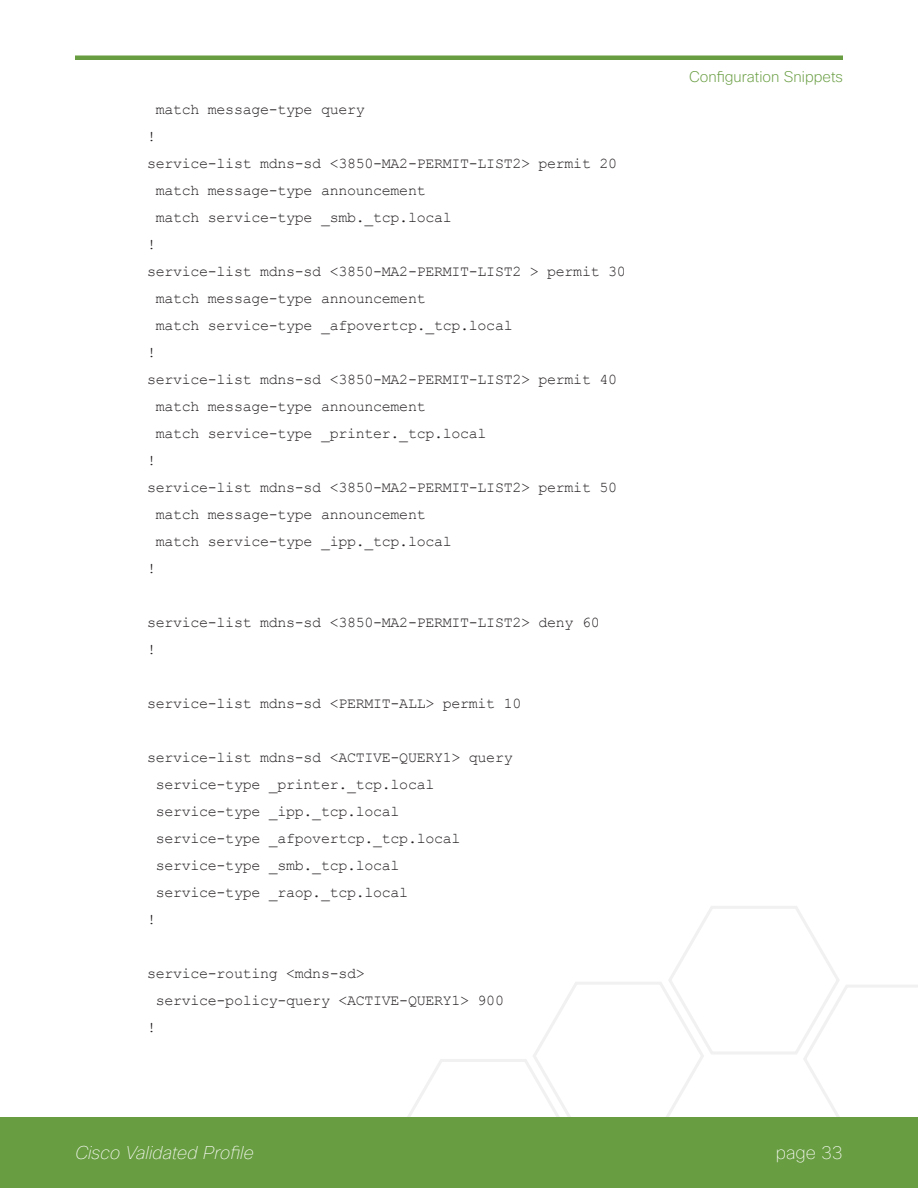
<style>
.page{position:relative;width:918px;height:1188px;background:#fff}
.page>*{position:absolute;margin:0;border:0;box-sizing:border-box;transform-origin:0 0}
.t1{font:italic 100 18px "Cisco Sans";color:#fff}
.t2{font:100 18px "Cisco Sans";color:#fff}
.t3{font:15px/27px "Courier New";letter-spacing:-.02em;color:#231f20}
.t4{font:200 15px "Cisco Sans";color:#689d41}
</style>
<div class="page">
<svg style="left:396px;top:906px;width:522px;height:212px"></svg>
<div style="left:0;top:1118px;width:918px;height:70px;background:#689d41"></div>
<hr style="left:75px;top:56px;width:768px;height:4px;background:#689d41">
<p class="t3" style="left:156px;top:96px;width:211px">match message-type query</p>
<p class="t3" style="left:147px;top:123px;width:10px">!</p>
<p class="t3" style="left:147px;top:150px;width:472px">service-list mdns-sd &lt;3850-MA2-PERMIT-LIST2&gt; permit 20</p>
<p class="t3" style="left:156px;top:177px;width:271px">match message-type announcement</p>
<p class="t3" style="left:156px;top:204px;width:298px">match service-type _smb._tcp.local</p>
<p class="t3" style="left:147px;top:231px;width:10px">!</p>
<p class="t3" style="left:147px;top:258px;width:480px">service-list mdns-sd &lt;3850-MA2-PERMIT-LIST2 &gt; permit 30</p>
<p class="t3" style="left:156px;top:285px;width:271px">match message-type announcement</p>
<p class="t3" style="left:156px;top:312px;width:359px">match service-type _afpovertcp._tcp.local</p>
<p class="t3" style="left:147px;top:339px;width:10px">!</p>
<p class="t3" style="left:147px;top:366px;width:472px">service-list mdns-sd &lt;3850-MA2-PERMIT-LIST2&gt; permit 40</p>
<p class="t3" style="left:156px;top:393px;width:271px">match message-type announcement</p>
<p class="t3" style="left:156px;top:420px;width:332px">match service-type _printer._tcp.local</p>
<p class="t3" style="left:147px;top:447px;width:10px">!</p>
<p class="t3" style="left:147px;top:474px;width:472px">service-list mdns-sd &lt;3850-MA2-PERMIT-LIST2&gt; permit 50</p>
<p class="t3" style="left:156px;top:501px;width:271px">match message-type announcement</p>
<p class="t3" style="left:156px;top:528px;width:298px">match service-type _ipp._tcp.local</p>
<p class="t3" style="left:147px;top:555px;width:10px">!</p>
<p class="t3" style="left:147px;top:609px;width:454px">service-list mdns-sd &lt;3850-MA2-PERMIT-LIST2&gt; deny 60 !</p>
<p class="t3" style="left:147px;top:690px;width:376px">service-list mdns-sd &lt;PERMIT-ALL&gt; permit 10</p>
<p class="t3" style="left:147px;top:744px;width:367px">service-list mdns-sd &lt;ACTIVE-QUERY1&gt; query</p>
<p class="t3" style="left:156px;top:771px;width:280px">service-type _printer._tcp.local</p>
<p class="t3" style="left:156px;top:798px;width:245px">service-type _ipp._tcp.local</p>
<p class="t3" style="left:156px;top:825px;width:306px">service-type _afpovertcp._tcp.local</p>
<p class="t3" style="left:156px;top:852px;width:245px">service-type _smb._tcp.local</p>
<p class="t3" style="left:156px;top:879px;width:254px">service-type _raop._tcp.local</p>
<p class="t3" style="left:147px;top:906px;width:10px">!</p>
<p class="t3" style="left:147px;top:960px;width:219px">service-routing &lt;mdns-sd&gt;</p>
<p class="t3" style="left:156px;top:987px;width:350px">service-policy-query &lt;ACTIVE-QUERY1&gt; 900</p>
<p class="t3" style="left:147px;top:1014px;width:10px">!</p>
<p class="t4" style="left:689px;top:68px;width:155px">Configuration Snippets</p>
<p class="t1" style="left:75px;top:1141px;width:180px">Cisco Validated Profile</p>
<p class="t2" style="left:776px;top:1141px;width:69px">page 33</p>
</div>
